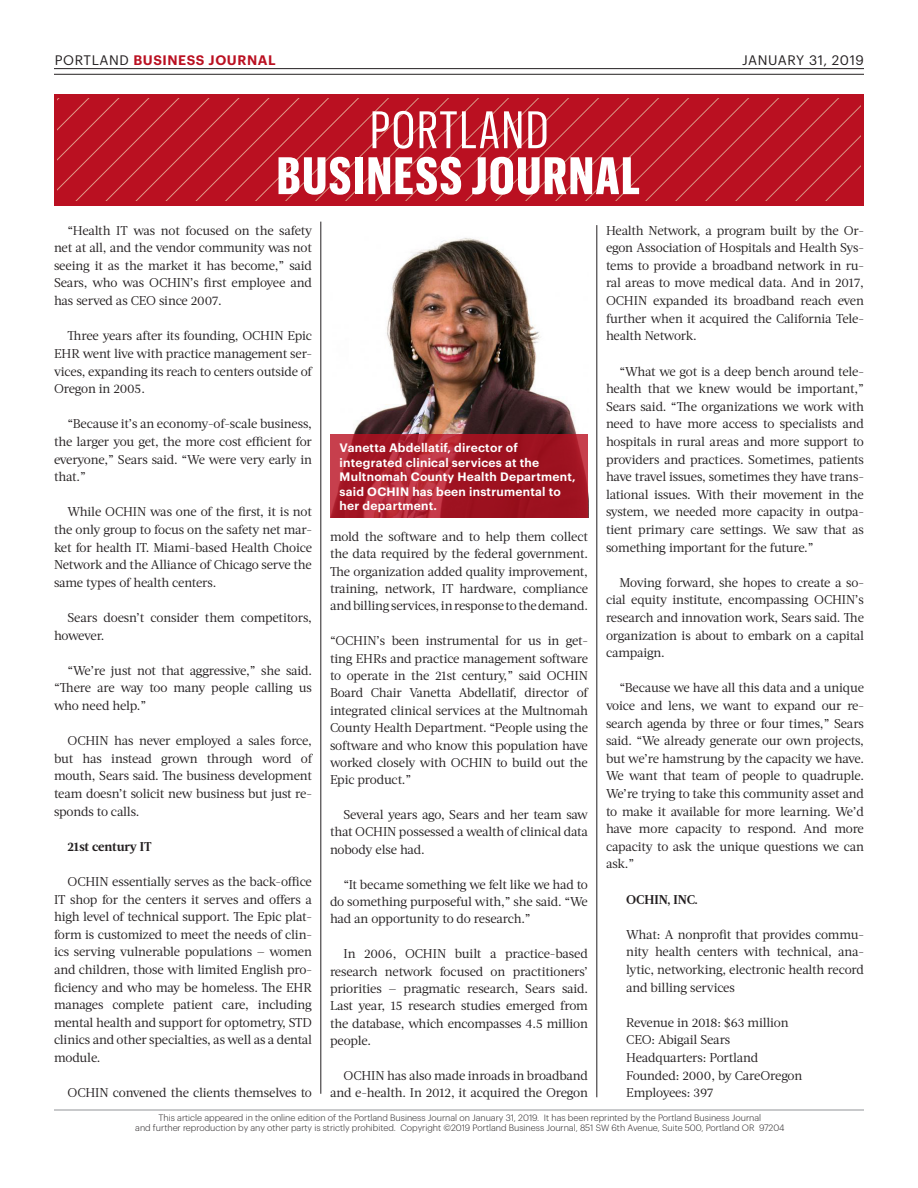
<style>
.page{position:relative;width:918px;height:1188px;background:#fff}
.page>*{position:absolute;margin:0;border:0;box-sizing:border-box;transform-origin:0 0}
.t1{font:600 13.5px "Graphik";letter-spacing:.04em;color:#ba1021}
.t2{font:13.5px "Graphik";letter-spacing:.04em;color:#231f20}
.t3{font:12.75px/17.5px "Acta";letter-spacing:-.015em;color:#231f20;text-align:justify}
.t4{font:700 12.75px "Acta";letter-spacing:-.01em;color:#231f20}
.t5{font:600 12px/14.4px "Graphik";letter-spacing:.02em;color:#fff}
.t6{font:300 9px "Graphik";color:#231f20}
.s1{font-weight:400;color:#231f20}
</style>
<div class="page">
<hr style="left:54px;top:1110px;width:810px;height:1px;background:#939598">
<hr style="left:54px;top:68px;width:810px;height:1px;background:#231f20">
<hr style="left:54px;top:74px;width:810px;height:1px;background:#231f20">
<div style="left:55px;top:94px;width:809px;height:112px;background:#ba1021"></div>
<svg style="left:58px;top:99px;width:803px;height:102px"></svg>
<svg style="left:373px;top:111px;width:40px;height:38px"></svg>
<svg style="left:420px;top:111px;width:101px;height:37px"></svg>
<svg style="left:528px;top:111px;width:18px;height:37px"></svg>
<svg style="left:279px;top:157px;width:71px;height:38px"></svg>
<div style="left:355px;top:157px;width:8px;height:37px;background:#fff"></div>
<svg style="left:368px;top:157px;width:93px;height:38px"></svg>
<svg style="left:472px;top:157px;width:167px;height:38px"></svg>
<hr style="left:321px;top:222px;width:1px;height:872px;background:#231f20">
<hr style="left:597px;top:225px;width:1px;height:872px;background:#231f20">
<img style="left:353px;top:238px;width:224px;height:196px">
<svg style="left:330px;top:434px;width:258px;height:84px;background:#a71c2a"></svg>
<p class="t1" style="left:55px;top:50px;width:222px"><span class="s1">PORTLAND</span> BUSINESS JOURNAL</p>
<p class="t2" style="left:742px;top:50px;width:123px">JANUARY 31, 2019</p>
<p class="t3" style="left:54px;top:222px;width:260px;text-indent:14px">“Health IT was not focused on the safety net at all, and the vendor community was not seeing it as the market it has become,” said Sears, who was OCHIN’s first employee and has served as CEO since 2007.</p>
<p class="t3" style="left:54px;top:327px;width:260px;text-indent:14px">Three years after its founding, OCHIN Epic EHR went live with practice management ser&shy;vices, expanding its reach to centers outside of Oregon in 2005.</p>
<p class="t3" style="left:54px;top:415px;width:260px;text-indent:14px">“Because it’s an economy-of-scale business, the larger you get, the more cost efficient for everyone,” Sears said. “We were very early in that.”</p>
<p class="t3" style="left:54px;top:503px;width:260px;text-indent:14px">While OCHIN was one of the first, it is not the only group to focus on the safety net mar&shy;ket for health IT. Miami-based Health Choice Network and the Alliance of Chicago serve the same types of health centers.</p>
<p class="t3" style="left:54px;top:609px;width:259px;text-indent:14px">Sears doesn’t consider them competitors, however.</p>
<p class="t3" style="left:54px;top:662px;width:260px;text-indent:14px">“We’re just not that aggressive,” she said. “There are way too many people calling us who need help.”</p>
<p class="t3" style="left:54px;top:732px;width:260px;text-indent:14px">OCHIN has never employed a sales force, but has instead grown through word of mouth, Sears said. The business development team doesn’t solicit new business but just re&shy;sponds to calls.</p>
<p class="t4" style="left:68px;top:839px;width:86px">21st century IT</p>
<p class="t3" style="left:54px;top:873px;width:260px;text-indent:14px">OCHIN essentially serves as the back-office IT shop for the centers it serves and offers a high level of technical support. The Epic plat&shy;form is customized to meet the needs of clin&shy;ics serving vulnerable populations — women and children, those with limited English pro&shy;ficiency and who may be homeless. The EHR manages complete patient care, including mental health and support for optometry, STD clinics and other specialties, as well as a dental module.</p>
<p class="t3" style="left:68px;top:1084px;width:246px">OCHIN convened the clients themselves to</p>
<p class="t5" style="left:340px;top:440px;width:238px">Vanetta Abdellatif, director of integrated clinical services at the<br>Multnomah County Health Department, said OCHIN has been instrumental to her department.</p>
<p class="t3" style="left:330px;top:528px;width:260px">mold the software and to help them collect the data required by the federal government.<br>The organization added quality improvement, training, network, IT hardware, compliance and billing services, in response to the demand.</p>
<p class="t3" style="left:330px;top:632px;width:260px">“OCHIN’s been instrumental for us in get&shy;ting EHRs and practice management software to operate in the 21st century,” said OCHIN Board Chair Vanetta Abdellatif, director of integrated clinical services at the Multnomah County Health Department. “People using the software and who know this population have worked closely with OCHIN to build out the Epic product.”</p>
<p class="t3" style="left:330px;top:806px;width:260px;text-indent:14px">Several years ago, Sears and her team saw that OCHIN possessed a wealth of clinical data nobody else had.</p>
<p class="t3" style="left:330px;top:876px;width:260px;text-indent:14px">“It became something we felt like we had to do something purposeful with,” she said. “We had an opportunity to do research.”</p>
<p class="t3" style="left:330px;top:945px;width:260px;text-indent:14px">In 2006, OCHIN built a practice-based research network focused on practitioners’ priorities — pragmatic research, Sears said.<br>Last year, 15 research studies emerged from the database, which encompasses 4.5 million people.</p>
<p class="t3" style="left:330px;top:1067px;width:260px;text-align:right">OCHIN has also made inroads in broadband and e-health. In 2012, it acquired the Oregon</p>
<p class="t3" style="left:606px;top:222px;width:260px">Health Network, a program built by the Or&shy;egon Association of Hospitals and Health Sys&shy;tems to provide a broadband network in ru&shy;ral areas to move medical data. And in 2017, OCHIN expanded its broadband reach even further when it acquired the California Tele&shy;health Network.</p>
<p class="t3" style="left:606px;top:362px;width:260px;text-indent:14px">“What we got is a deep bench around tele&shy;health that we knew would be important,” Sears said. “The organizations we work with need to have more access to specialists and hospitals in rural areas and more support to providers and practices. Sometimes, patients have travel issues, sometimes they have trans&shy;lational issues. With their movement in the system, we needed more capacity in outpa&shy;tient primary care settings. We saw that as something important for the future.”</p>
<p class="t3" style="left:606px;top:574px;width:260px;text-indent:14px">Moving forward, she hopes to create a so&shy;cial equity institute, encompassing OCHIN’s research and innovation work, Sears said. The organization is about to embark on a capital campaign.</p>
<p class="t3" style="left:606px;top:679px;width:260px;text-indent:14px">“Because we have all this data and a unique voice and lens, we want to expand our re&shy;search agenda by three or four times,” Sears said. “We already generate our own projects, but we’re hamstrung by the capacity we have.<br>We want that team of people to quadruple.<br>We’re trying to take this community asset and to make it available for more learning. We’d have more capacity to respond. And more capacity to ask the unique questions we can ask.”</p>
<p class="t4" style="left:626px;top:892px;width:73px">OCHIN, INC.</p>
<p class="t3" style="left:626px;top:926px;width:239px">What: A nonprofit that provides commu&shy;nity health centers with technical, ana&shy;lytic, networking, electronic health record and billing services</p>
<p class="t3" style="left:626px;top:1014px;width:164px">Revenue in 2018: $63 million</p>
<p class="t3" style="left:626px;top:1031px;width:106px">CEO: Abigail Sears</p>
<p class="t3" style="left:626px;top:1049px;width:134px">Headquarters: Portland</p>
<p class="t3" style="left:626px;top:1067px;width:178px">Founded: 2000, by CareOregon</p>
<p class="t3" style="left:626px;top:1084px;width:89px">Employees: 397</p>
<p class="t6" style="left:159px;top:1111px;width:604px">This article appeared in the online edition of the Portland Business Journal on January 31, 2019. It has been reprinted by the Portland Business Journal</p>
<p class="t6" style="left:135px;top:1121px;width:651px">and further reproduction by any other party is strictly prohibited. Copyright ©2019 Portland Business Journal, 851 SW 6th Avenue, Suite 500, Portland OR 97204</p>
</div>
